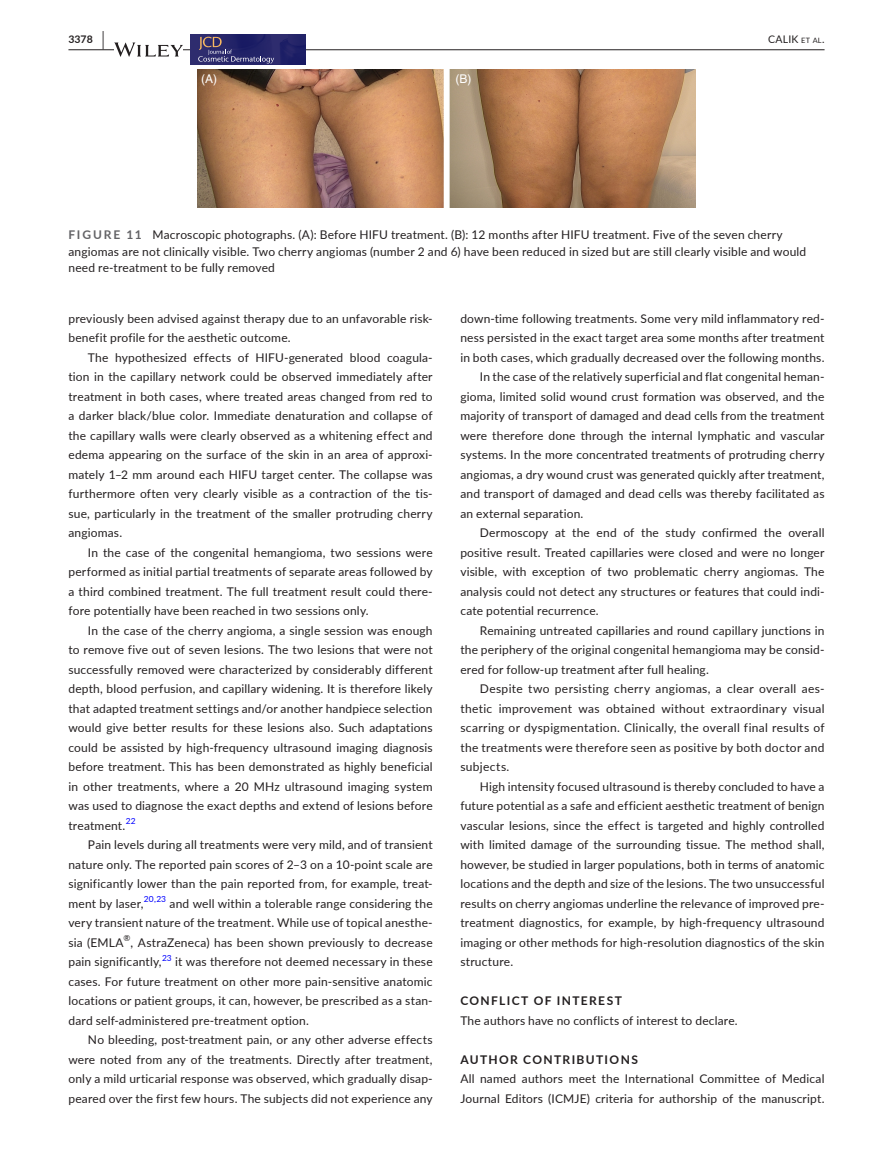
<style>
.page{position:relative;width:893px;height:1174px;background:#fff}
.page>*{position:absolute;margin:0;border:0;box-sizing:border-box;transform-origin:0 0}
.t1{font:12px/19.5px "Lato";letter-spacing:.015em;color:#231f20;text-align:justify}
.t2{font:700 12px "Lato";letter-spacing:.115em;color:#231f20}
.t3{font:12px "Helvetica";color:#fff}
.t4{font:10.5px "Lato";letter-spacing:.02em;color:#231f20}
.t5{font:700 10.5px "Lato";color:#231f20}
.t6{font:8.4px "Lato";letter-spacing:.015em;color:#00f}
.t7{font:8.4px "Lato";color:#231f20}
.s1{font-size:19.5px}
.s2{font-size:7.35px}
.s3{font-weight:700;color:#636366}
</style>
<div class="page">
<hr style="left:68px;top:49px;width:756px;height:1px;background:#231f20">
<svg style="left:114px;top:42px;width:69px;height:15px"></svg>
<img style="left:191px;top:35px;width:114px;height:30px">
<svg style="left:198px;top:37px;width:76px;height:26px;background:#3d3a73"></svg>
<img style="left:198px;top:69px;width:497px;height:138px">
<p class="t5" style="left:68px;top:31px;width:37px">3378 <span class="s1">|</span></p>
<p class="t4" style="left:768px;top:31px;width:58px">CALIK <span class="s2">et al</span>.</p>
<p class="t3" style="left:201px;top:72px;width:17px">(A)</p>
<p class="t3" style="left:456px;top:72px;width:17px">(B)</p>
<p class="t1" style="left:68px;top:226px;width:739px;line-height:16.5px;text-align:left"><span class="s3">FIGURE 11</span> Macroscopic photographs. (A): Before HIFU treatment. (B): 12 months after HIFU treatment. Five of the seven cherry angiomas are not clinically visible. Two cherry angiomas (number 2 and 6) have been reduced in sized but are still clearly visible and would need re-treatment to be fully removed</p>
<p class="t1" style="left:68px;top:308px;width:366px">previously been advised against therapy due to an unfavorable risk&shy;benefit profile for the aesthetic outcome.</p>
<p class="t1" style="left:68px;top:347px;width:366px;text-indent:20px">The hypothesized effects of HIFU-generated blood coagula&shy;tion in the capillary network could be observed immediately after treatment in both cases, where treated areas changed from red to a darker black/blue color. Immediate denaturation and collapse of the capillary walls were clearly observed as a whitening effect and edema appearing on the surface of the skin in an area of approxi&shy;mately 1–2 mm around each HIFU target center. The collapse was furthermore often very clearly visible as a contraction of the tis&shy;sue, particularly in the treatment of the smaller protruding cherry angiomas.</p>
<p class="t1" style="left:68px;top:542px;width:366px;text-indent:20px">In the case of the congenital hemangioma, two sessions were performed as initial partial treatments of separate areas followed by a third combined treatment. The full treatment result could there&shy;fore potentially have been reached in two sessions only.</p>
<p class="t1" style="left:68px;top:620px;width:366px;text-indent:20px">In the case of the cherry angioma, a single session was enough to remove five out of seven lesions. The two lesions that were not successfully removed were characterized by considerably different depth, blood perfusion, and capillary widening. It is therefore likely that adapted treatment settings and/or another handpiece selection would give better results for these lesions also. Such adaptations could be assisted by high-frequency ultrasound imaging diagnosis before treatment. This has been demonstrated as highly beneficial in other treatments, where a 20 MHz ultrasound imaging system was used to diagnose the exact depths and extend of lesions before treatment.</p>
<p class="t6" style="left:126px;top:815px;width:11px">22</p>
<p class="t1" style="left:68px;top:834px;width:366px;text-indent:20px">Pain levels during all treatments were very mild, and of transient nature only. The reported pain scores of 2–3 on a 10-point scale are significantly lower than the pain reported from, for example, treat&shy;ment by laser,</p>
<p class="t6" style="left:144px;top:893px;width:24px">20,23</p>
<p class="t1" style="left:68px;top:893px;width:366px;text-indent:101px">and well within a tolerable range considering the very transient nature of the treatment. While use of topical anesthe&shy;sia (EMLA</p>
<p class="t7" style="left:124px;top:932px;width:8px">®</p>
<p class="t1" style="left:68px;top:932px;width:366px;text-indent:62px">, AstraZeneca) has been shown previously to decrease pain significantly,</p>
<p class="t6" style="left:162px;top:952px;width:11px">23</p>
<p class="t1" style="left:68px;top:951px;width:366px;text-indent:107px">it was therefore not deemed necessary in these cases. For future treatment on other more pain-sensitive anatomic locations or patient groups, it can, however, be prescribed as a stan&shy;dard self-administered pre-treatment option.</p>
<p class="t1" style="left:68px;top:1029px;width:366px;text-indent:20px">No bleeding, post-treatment pain, or any other adverse effects were noted from any of the treatments. Directly after treatment, only a mild urticarial response was observed, which gradually disap&shy;peared over the first few hours. The subjects did not experience any</p>
<p class="t1" style="left:460px;top:308px;width:366px">down-time following treatments. Some very mild inflammatory red-</p>
<p class="t1" style="left:460px;top:327px;width:366px">ness persisted in the exact target area some months after treatment</p>
<p class="t1" style="left:460px;top:347px;width:366px">in both cases, which gradually decreased over the following months.</p>
<p class="t1" style="left:480px;top:366px;width:346px">In the case of the relatively superficial and flat congenital heman-</p>
<p class="t1" style="left:460px;top:386px;width:366px">gioma, limited solid wound crust formation was observed, and the</p>
<p class="t1" style="left:460px;top:405px;width:366px">majority of transport of damaged and dead cells from the treatment</p>
<p class="t1" style="left:460px;top:425px;width:366px">were therefore done through the internal lymphatic and vascular</p>
<p class="t1" style="left:460px;top:444px;width:366px">systems. In the more concentrated treatments of protruding cherry</p>
<p class="t1" style="left:460px;top:464px;width:366px">angiomas, a dry wound crust was generated quickly after treatment,</p>
<p class="t1" style="left:460px;top:483px;width:366px">and transport of damaged and dead cells was thereby facilitated as</p>
<p class="t1" style="left:460px;top:503px;width:125px">an external separation.</p>
<p class="t1" style="left:480px;top:522px;width:346px">Dermoscopy at the end of the study confirmed the overall</p>
<p class="t1" style="left:460px;top:542px;width:366px">positive result. Treated capillaries were closed and were no longer</p>
<p class="t1" style="left:460px;top:561px;width:366px">visible, with exception of two problematic cherry angiomas. The</p>
<p class="t1" style="left:460px;top:581px;width:366px">analysis could not detect any structures or features that could indi-</p>
<p class="t1" style="left:460px;top:600px;width:140px">cate potential recurrence.</p>
<p class="t1" style="left:480px;top:620px;width:346px">Remaining untreated capillaries and round capillary junctions in</p>
<p class="t1" style="left:460px;top:639px;width:366px">the periphery of the original congenital hemangioma may be consid-</p>
<p class="t1" style="left:460px;top:659px;width:250px">ered for follow-up treatment after full healing.</p>
<p class="t1" style="left:480px;top:678px;width:346px">Despite two persisting cherry angiomas, a clear overall aes-</p>
<p class="t1" style="left:460px;top:698px;width:366px">thetic improvement was obtained without extraordinary visual</p>
<p class="t1" style="left:460px;top:717px;width:366px">scarring or dyspigmentation. Clinically, the overall final results of</p>
<p class="t1" style="left:460px;top:737px;width:366px">the treatments were therefore seen as positive by both doctor and</p>
<p class="t1" style="left:460px;top:756px;width:51px">subjects.</p>
<p class="t1" style="left:480px;top:776px;width:346px">High intensity focused ultrasound is thereby concluded to have a</p>
<p class="t1" style="left:460px;top:795px;width:366px">future potential as a safe and efficient aesthetic treatment of benign</p>
<p class="t1" style="left:460px;top:815px;width:366px">vascular lesions, since the effect is targeted and highly controlled</p>
<p class="t1" style="left:460px;top:834px;width:366px">with limited damage of the surrounding tissue. The method shall,</p>
<p class="t1" style="left:460px;top:854px;width:366px">however, be studied in larger populations, both in terms of anatomic</p>
<p class="t1" style="left:460px;top:873px;width:366px">locations and the depth and size of the lesions. The two unsuccessful</p>
<p class="t1" style="left:460px;top:893px;width:366px">results on cherry angiomas underline the relevance of improved pre-</p>
<p class="t1" style="left:460px;top:912px;width:366px">treatment diagnostics, for example, by high-frequency ultrasound</p>
<p class="t1" style="left:460px;top:932px;width:366px">imaging or other methods for high-resolution diagnostics of the skin</p>
<p class="t1" style="left:460px;top:951px;width:54px">structure.</p>
<p class="t2" style="left:460px;top:992px;width:163px">CONFLICT OF INTEREST</p>
<p class="t1" style="left:460px;top:1010px;width:279px">The authors have no conflicts of interest to declare.</p>
<p class="t2" style="left:460px;top:1050px;width:179px">AUTHOR CONTRIBUTIONS</p>
<p class="t1" style="left:460px;top:1068px;width:366px">All named authors meet the International Committee of Medical<br>Journal Editors (ICMJE) criteria for authorship of the manuscript.</p>
</div>
